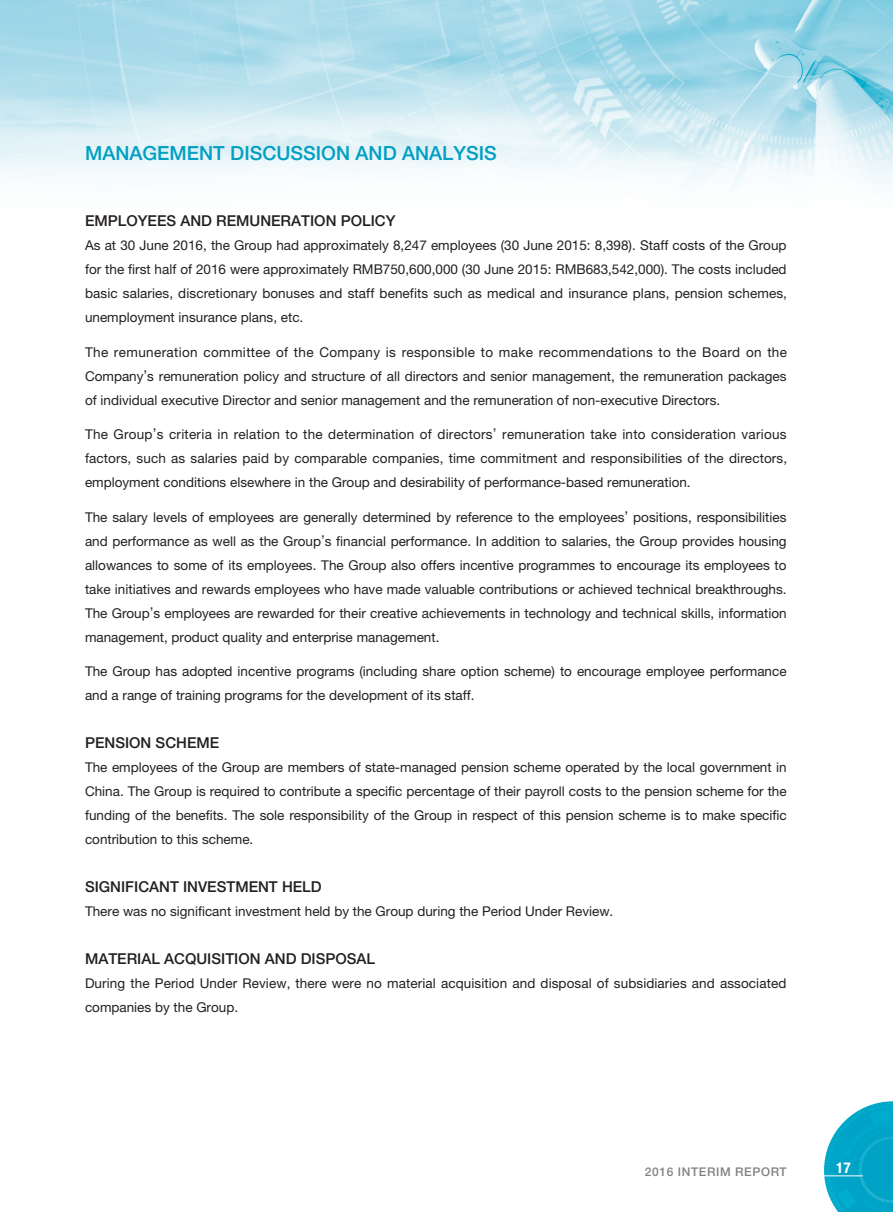
<style>
.page{position:relative;width:893px;height:1212px;background:#fff}
.page>*{position:absolute;margin:0;border:0;box-sizing:border-box;transform-origin:0 0}
.t1{font:500 19.5px "Helvetica Neue LT Std";color:#009fc3}
._3__標題{font:500 15px "Helvetica Neue LT Std";color:#231f20}
.t2{font:700 condensed 15px "Helvetica Neue LT Std";color:#fff}
._1__內文{font:13.5px/24px "Helvetica Neue LT Std";color:#231f20;text-align:justify}
.t3{font:500 12px "Helvetica Neue LT Std";letter-spacing:.05em;color:#808285}
</style>
<div class="page">
<img style="left:0;top:0;width:893px;height:187px">
<img style="left:824px;top:1101px;width:69px;height:111px">
<hr style="left:824px;top:1175px;width:39px;height:1px;background:#fff">
<h1 class="t1" style="left:85px;top:141px;width:413px">MANAGEMENT DISCUSSION AND ANALYSIS</h1>
<p class="_3__標題" style="left:85px;top:212px;width:312px">EMPLOYEES AND REMUNERATION POLICY</p>
<p class="_1__內文" style="left:85px;top:233px;width:703px">As at 30 June 2016, the Group had approximately 8,247 employees (30 June 2015: 8,398). Staff costs of the Group for the first half of 2016 were approximately RMB750,600,000 (30 June 2015: RMB683,542,000). The costs included basic salaries, discretionary bonuses and staff benefits such as medical and insurance plans, pension schemes, unemployment insurance plans, etc.</p>
<p class="_1__內文" style="left:85px;top:340px;width:703px">The remuneration committee of the Company is responsible to make recommendations to the Board on the Company’s remuneration policy and structure of all directors and senior management, the remuneration packages of individual executive Director and senior management and the remuneration of non-executive Directors.</p>
<p class="_1__內文" style="left:85px;top:422px;width:704px">The Group’s criteria in relation to the determination of directors’ remuneration take into consideration various factors, such as salaries paid by comparable companies, time commitment and responsibilities of the directors, employment conditions elsewhere in the Group and desirability of performance-based remuneration.</p>
<p class="_1__內文" style="left:85px;top:505px;width:703px">The salary levels of employees are generally determined by reference to the employees’ positions, responsibilities and performance as well as the Group’s financial performance. In addition to salaries, the Group provides housing allowances to some of its employees. The Group also offers incentive programmes to encourage its employees to take initiatives and rewards employees who have made valuable contributions or achieved technical breakthroughs.<br>The Group’s employees are rewarded for their creative achievements in technology and technical skills, information management, product quality and enterprise management.</p>
<p class="_1__內文" style="left:85px;top:659px;width:703px">The Group has adopted incentive programs (including share option scheme) to encourage employee performance and a range of training programs for the development of its staff.</p>
<p class="_3__標題" style="left:85px;top:734px;width:136px">PENSION SCHEME</p>
<p class="_1__內文" style="left:85px;top:755px;width:703px">The employees of the Group are members of state-managed pension scheme operated by the local government in China. The Group is required to contribute a specific percentage of their payroll costs to the pension scheme for the funding of the benefits. The sole responsibility of the Group in respect of this pension scheme is to make specific contribution to this scheme.</p>
<p class="_3__標題" style="left:85px;top:878px;width:238px">SIGNIFICANT INVESTMENT HELD</p>
<p class="_1__內文" style="left:85px;top:899px;width:530px">There was no significant investment held by the Group during the Period Under Review.</p>
<p class="_3__標題" style="left:85px;top:950px;width:292px">MATERIAL ACQUISITION AND DISPOSAL</p>
<p class="_1__內文" style="left:85px;top:971px;width:703px">During the Period Under Review, there were no material acquisition and disposal of subsidiaries and associated companies by the Group.</p>
<p class="t3" style="left:645px;top:1165px;width:143px">2016 INTERIM REPORT</p>
<p class="t2" style="left:836px;top:1158px;width:16px">17</p>
</div>
